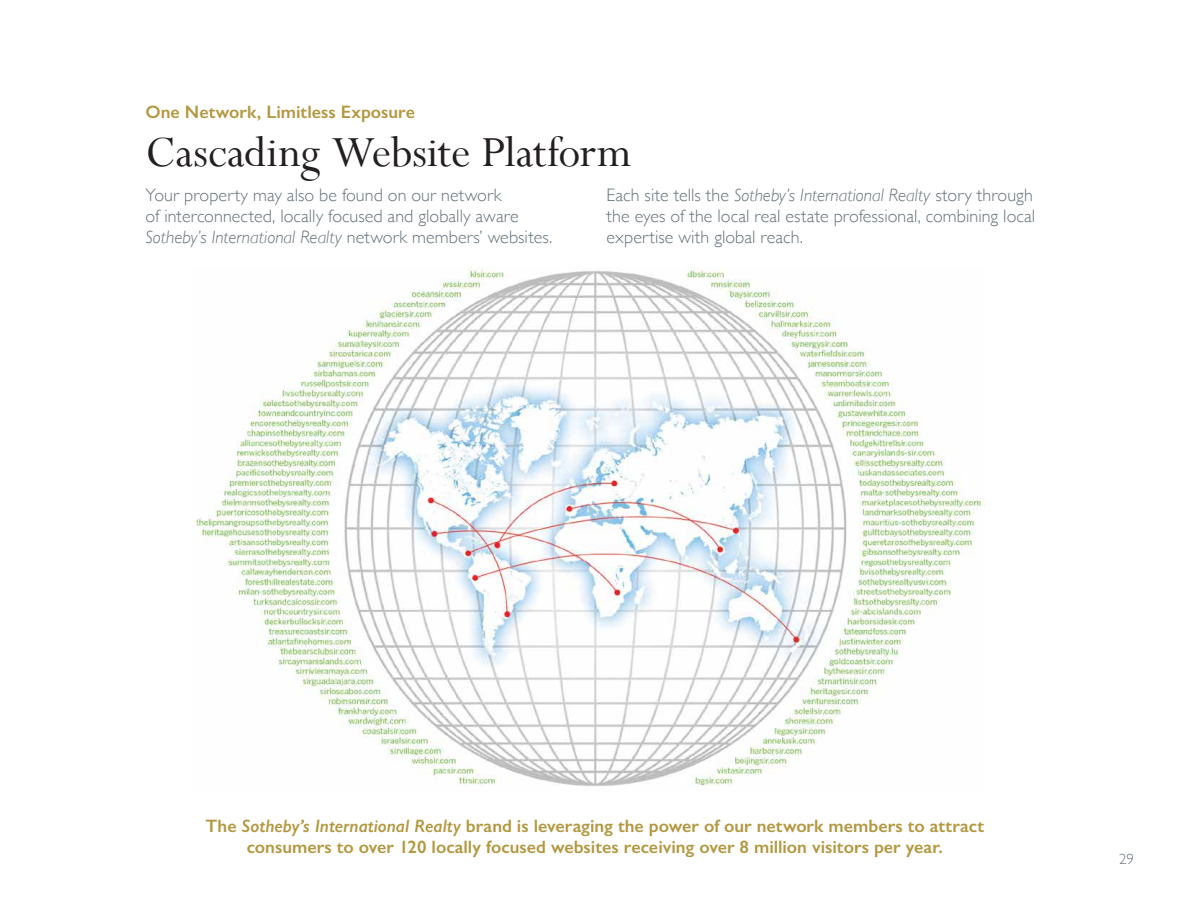
<style>
.page{position:relative;width:1188px;height:918px;background:#fff}
.page>*{position:absolute;margin:0;border:0;box-sizing:border-box;transform-origin:0 0}
.t1{font:48px "Perpetua";letter-spacing:-.005em;color:#231f20}
.t2{font:300 18px/21px "Gill Sans";letter-spacing:.005em;color:#67737a}
.t3{font:600 18px/21px "Gill Sans";color:#b39841;text-align:center}
.t4{font:300 15px "Gill Sans";color:#67737a}
.s1{font-style:italic}
</style>
<div class="page">
<img style="left:191px;top:267px;width:794px;height:519px">
<p class="t3" style="left:146px;top:101px;width:271px">One Network, Limitless Exposure</p>
<h1 class="t1" style="left:146px;top:122px;width:488px">Cascading Website Platform</h1>
<p class="t2" style="left:146px;top:183px;width:408px">Your property may also be found on our network<br>of interconnected, locally focused and globally aware<br><span class="s1">Sotheby’s International Realty</span> network members’ websites.</p>
<p class="t2" style="left:607px;top:183px;width:430px">Each site tells the <span class="s1">Sotheby’s International Realty</span> story through the eyes of the local real estate professional, combining local expertise with global reach.</p>
<p class="t3" style="left:206px;top:815px;width:780px">The <span class="s1">Sotheby’s International Realty</span> brand is leveraging the power of our network members to attract consumers to over 120 locally focused websites receiving over 8 million visitors per year.</p>
<p class="t4" style="left:1119px;top:847px;width:16px">29</p>
</div>
